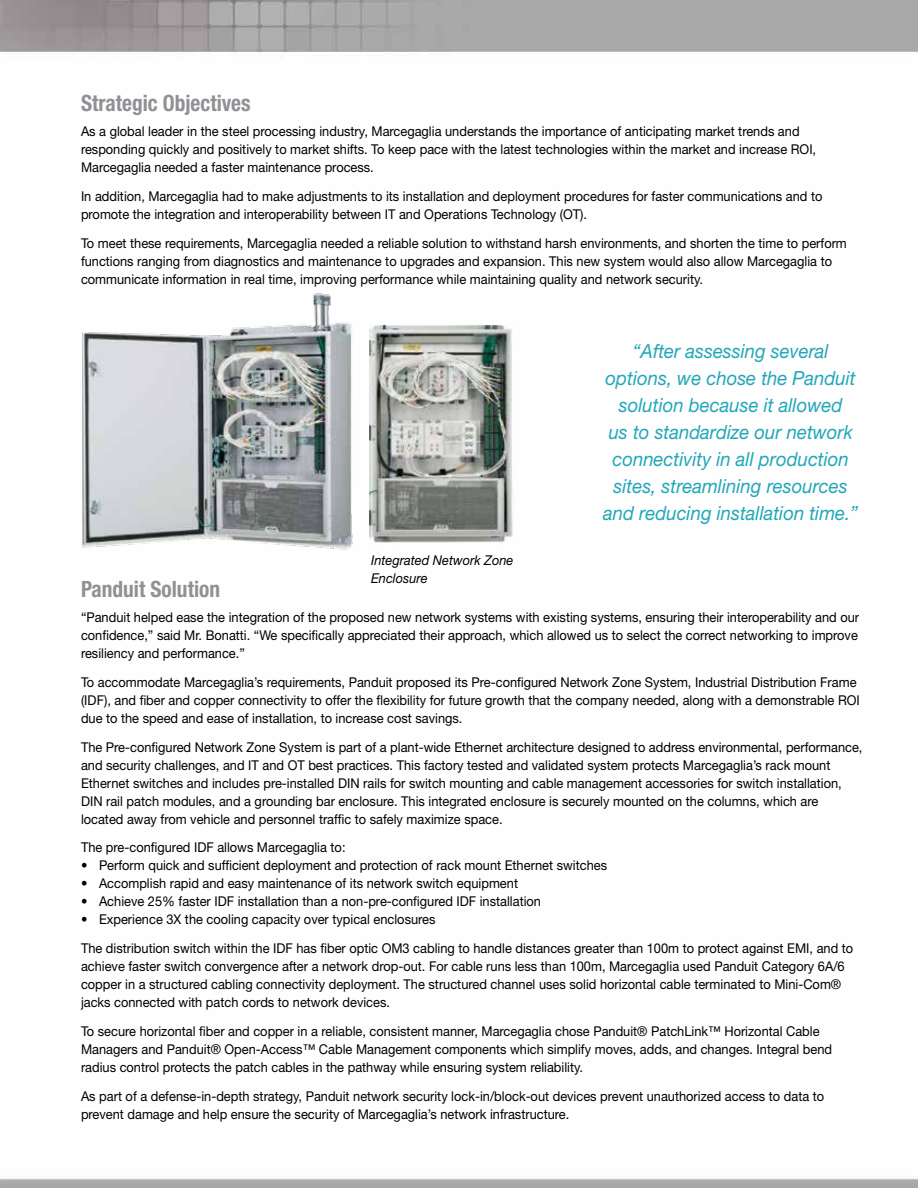
<style>
.page{position:relative;width:918px;height:1188px;background:#fff}
.page>*{position:absolute;margin:0;border:0;box-sizing:border-box;transform-origin:0 0}
.t1{font:700 condensed 22.5px "Helvetica Neue LT Std";color:#919195;scale:.95 1}
.t2{font:italic 19.5px/27px "Helvetica Neue";color:#21a7b8;text-align:center;scale:.95 1}
.t3{font:13.5px/18px "Helvetica Neue LT Std";color:#000;scale:.95 1}
.t4{font:italic 13.5px/18px "Helvetica Neue";color:#000;scale:.95 1}
</style>
<div class="page">
<img style="left:0;top:0;width:918px;height:1188px">
<img style="left:69px;top:291px;width:290px;height:264px">
<img style="left:369px;top:325px;width:145px;height:220px">
<h1 class="t1" style="left:81px;top:89px;width:180px">Strategic Objectives</h1>
<p class="t3" style="left:81px;top:122px;width:775px">As a global leader in the steel processing industry, Marcegaglia understands the importance of anticipating market trends and responding quickly and positively to market shifts. To keep pace with the latest technologies within the market and increase ROI,<br>Marcegaglia needed a faster maintenance process.</p>
<p class="t3" style="left:81px;top:187px;width:782px">In addition, Marcegaglia had to make adjustments to its installation and deployment procedures for faster communications and to promote the integration and interoperability between IT and Operations Technology (OT).</p>
<p class="t3" style="left:81px;top:234px;width:808px">To meet these requirements, Marcegaglia needed a reliable solution to withstand harsh environments, and shorten the time to perform functions ranging from diagnostics and maintenance to upgrades and expansion. This new system would also allow Marcegaglia to communicate information in real time, improving performance while maintaining quality and network security.</p>
<h2 class="t2" style="left:603px;top:337px;width:270px">“After assessing several options, we chose the Panduit solution because it allowed<br>us to standardize our network connectivity in all production sites, streamlining resources and reducing installation time.”</h2>
<p class="t4" style="left:371px;top:551px;width:151px">Integrated Network Zone<br>Enclosure</p>
<h1 class="t1" style="left:81px;top:575px;width:148px">Panduit Solution</h1>
<p class="t3" style="left:81px;top:608px;width:821px;text-align:justify">“Panduit helped ease the integration of the proposed new network systems with existing systems, ensuring their interoperability and our confidence,” said Mr. Bonatti. “We specifically appreciated their approach, which allowed us to select the correct networking to improve resiliency and performance.”</p>
<p class="t3" style="left:81px;top:673px;width:821px">To accommodate Marcegaglia’s requirements, Panduit proposed its Pre-configured Network Zone System, Industrial Distribution Frame (IDF), and fiber and copper connectivity to offer the flexibility for future growth that the company needed, along with a demonstrable ROI due to the speed and ease of installation, to increase cost savings.</p>
<p class="t3" style="left:81px;top:738px;width:824px">The Pre-configured Network Zone System is part of a plant-wide Ethernet architecture designed to address environmental, performance, and security challenges, and IT and OT best practices. This factory tested and validated system protects Marcegaglia’s rack mount Ethernet switches and includes pre-installed DIN rails for switch mounting and cable management accessories for switch installation, DIN rail patch modules, and a grounding bar enclosure. This integrated enclosure is securely mounted on the columns, which are located away from vehicle and personnel traffic to safely maximize space.</p>
<p class="t3" style="left:81px;top:838px;width:280px">The pre-configured IDF allows Marcegaglia to:</p>
<p class="t3" style="left:81px;top:856px;width:555px">• Perform quick and sufficient deployment and protection of rack mount Ethernet switches</p>
<p class="t3" style="left:81px;top:874px;width:462px">• Accomplish rapid and easy maintenance of its network switch equipment</p>
<p class="t3" style="left:81px;top:892px;width:486px">• Achieve 25% faster IDF installation than a non-pre-configured IDF installation</p>
<p class="t3" style="left:81px;top:905px;width:814px;line-height:28.8px">• Experience 3X the cooling capacity over typical enclosures<br>The distribution switch within the IDF has fiber optic OM3 cabling to handle distances greater than 100m to protect against EMI, and to</p>
<p class="t3" style="left:81px;top:957px;width:805px">achieve faster switch convergence after a network drop-out. For cable runs less than 100m, Marcegaglia used Panduit Category 6A/6 copper in a structured cabling connectivity deployment. The structured channel uses solid horizontal cable terminated to Mini-Com® jacks connected with patch cords to network devices.</p>
<p class="t3" style="left:81px;top:1022px;width:792px">To secure horizontal fiber and copper in a reliable, consistent manner, Marcegaglia chose Panduit® PatchLink™ Horizontal Cable<br>Managers and Panduit® Open-Access™ Cable Management components which simplify moves, adds, and changes. Integral bend radius control protects the patch cables in the pathway while ensuring system reliability.</p>
<p class="t3" style="left:81px;top:1087px;width:784px">As part of a defense-in-depth strategy, Panduit network security lock-in/block-out devices prevent unauthorized access to data to prevent damage and help ensure the security of Marcegaglia’s network infrastructure.</p>
</div>
